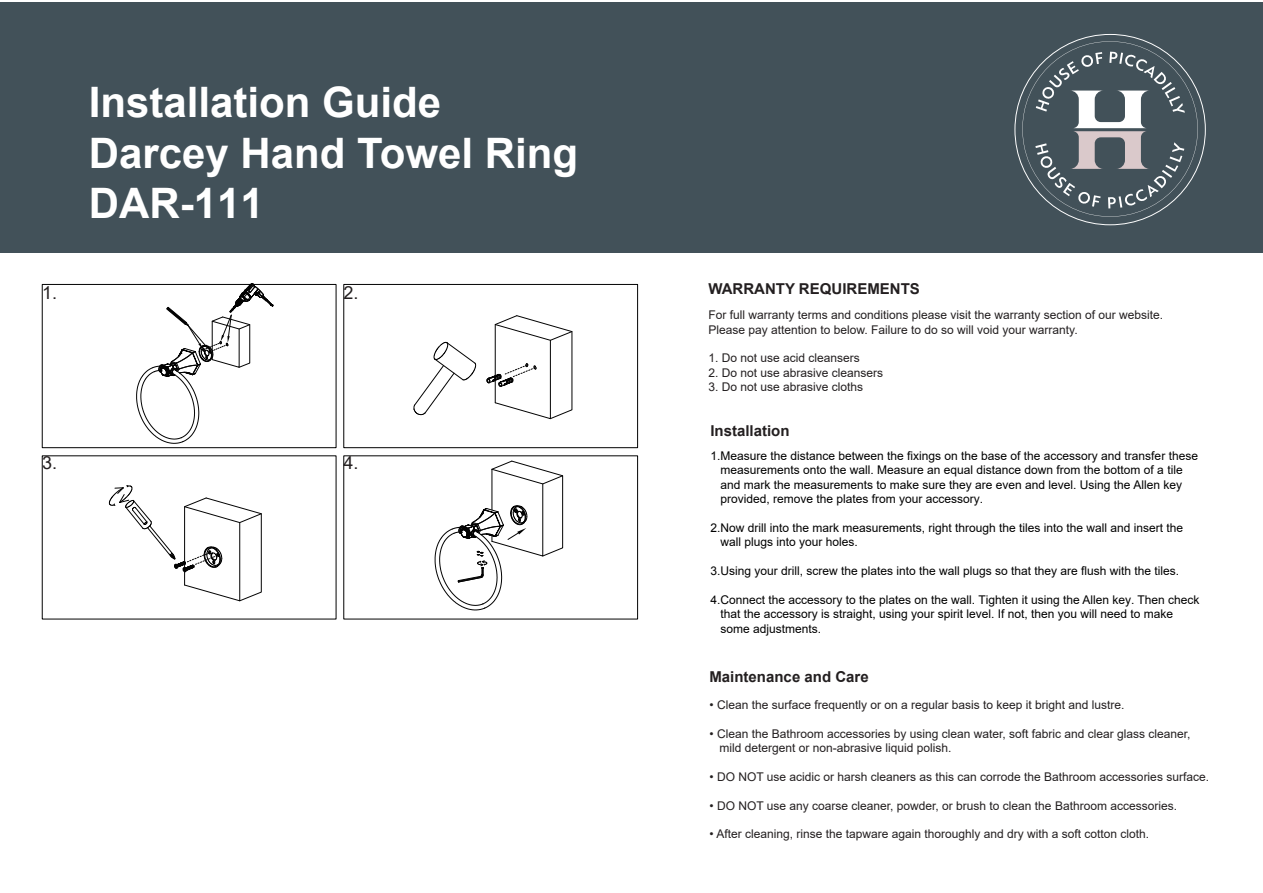
<style>
.page{position:relative;width:1263px;height:893px;background:#fff}
.page>*{position:absolute;margin:0;border:0;box-sizing:border-box;transform-origin:0 0}
.t1{font:700 42px/50.4px "Arial";color:#fff}
.t2{font:18px "Arial";color:#231f20}
.t3{font:700 15px "Arial";color:#231f20}
.t4{font:12px/14.4px "Arial";color:#231f20}
.t5{font:12px/14.4px "Arial";color:#000}
.s1{font-style:inherit}
</style>
<div class="page">
<div style="left:0;top:2px;width:1263px;height:251px;background:#425159"></div>
<svg style="left:1014px;top:34px;width:192px;height:191px"></svg>
<div style="left:42px;top:284px;width:294px;height:164px;border:1px solid #030303"></div>
<svg style="left:136px;top:283px;width:138px;height:161px"></svg>
<svg style="left:414px;top:342px;width:62px;height:73px"></svg>
<div style="left:344px;top:284px;width:294px;height:164px;border:1px solid #030303"></div>
<svg style="left:486px;top:315px;width:86px;height:104px"></svg>
<svg style="left:109px;top:485px;width:153px;height:116px"></svg>
<svg style="left:435px;top:461px;width:128px;height:149px"></svg>
<h1 class="t1" style="left:89px;top:78px;width:491px">Installation Guide<br>Darcey Hand Towel Ring<br>DAR-111</h1>
<h2 class="t2" style="left:42px;top:280px;width:17px">1.</h2>
<h2 class="t2" style="left:343px;top:280px;width:17px">2.</h2>
<h2 class="t2" style="left:42px;top:451px;width:17px">3.</h2>
<h2 class="t2" style="left:343px;top:451px;width:17px">4.</h2>
<p class="t3" style="left:708px;top:278px;width:213px">WARRANTY REQUIREMENTS</p>
<p class="t4" style="left:708px;top:308px;width:456px">For full warranty terms and conditions please visit the warranty section of our website.<br>Please pay attention to below. Failure to do so will void your warranty.</p>
<p class="t4" style="left:708px;top:351px;width:153px">1. Do not use acid cleansers</p>
<p class="t4" style="left:708px;top:365px;width:176px">2. Do not use abrasive cleansers</p>
<p class="t4" style="left:708px;top:380px;width:156px">3. Do not use abrasive cloths</p>
<p class="t3" style="left:710px;top:420px;width:81px">Installation</p>
<p class="t5" style="left:720px;top:448px;width:479px;text-indent:-10px"><span class="s1">1.</span>Measure the distance between the fixings on the base of the accessory and transfer these measurements onto the wall. Measure an equal distance down from the bottom of a tile and mark the measurements to make sure they are even and level. Using the Allen key provided, remove the plates from your accessory.</p>
<p class="t5" style="left:720px;top:520px;width:464px;text-indent:-10px"><span class="s1">2.</span>Now drill into the mark measurements, right through the tiles into the wall and insert the wall plugs into your holes.</p>
<p class="t5" style="left:710px;top:563px;width:470px"><span class="s1">3.</span>Using your drill, screw the plates into the wall plugs so that they are flush with the tiles.</p>
<p class="t5" style="left:720px;top:592px;width:481px;text-indent:-10px"><span class="s1">4.</span>Connect the accessory to the plates on the wall. Tighten it using the Allen key. Then check that the accessory is straight, using your spirit level. If not, then you will need to make some adjustments.</p>
<p class="t3" style="left:709px;top:666px;width:161px">Maintenance and Care</p>
<p class="t4" style="left:709px;top:697px;width:417px">• Clean the surface frequently or on a regular basis to keep it bright and lustre.</p>
<p class="t4" style="left:719px;top:726px;width:473px;text-indent:-10px">• Clean the Bathroom accessories by using clean water, soft fabric and clear glass cleaner, mild detergent or non-abrasive liquid polish.</p>
<p class="t4" style="left:709px;top:769px;width:501px">• DO NOT use acidic or harsh cleaners as this can corrode the Bathroom accessories surface.</p>
<p class="t4" style="left:709px;top:798px;width:469px">• DO NOT use any coarse cleaner, powder, or brush to clean the Bathroom accessories.</p>
<p class="t4" style="left:709px;top:827px;width:441px">• After cleaning, rinse the tapware again thoroughly and dry with a soft cotton cloth.</p>
</div>
